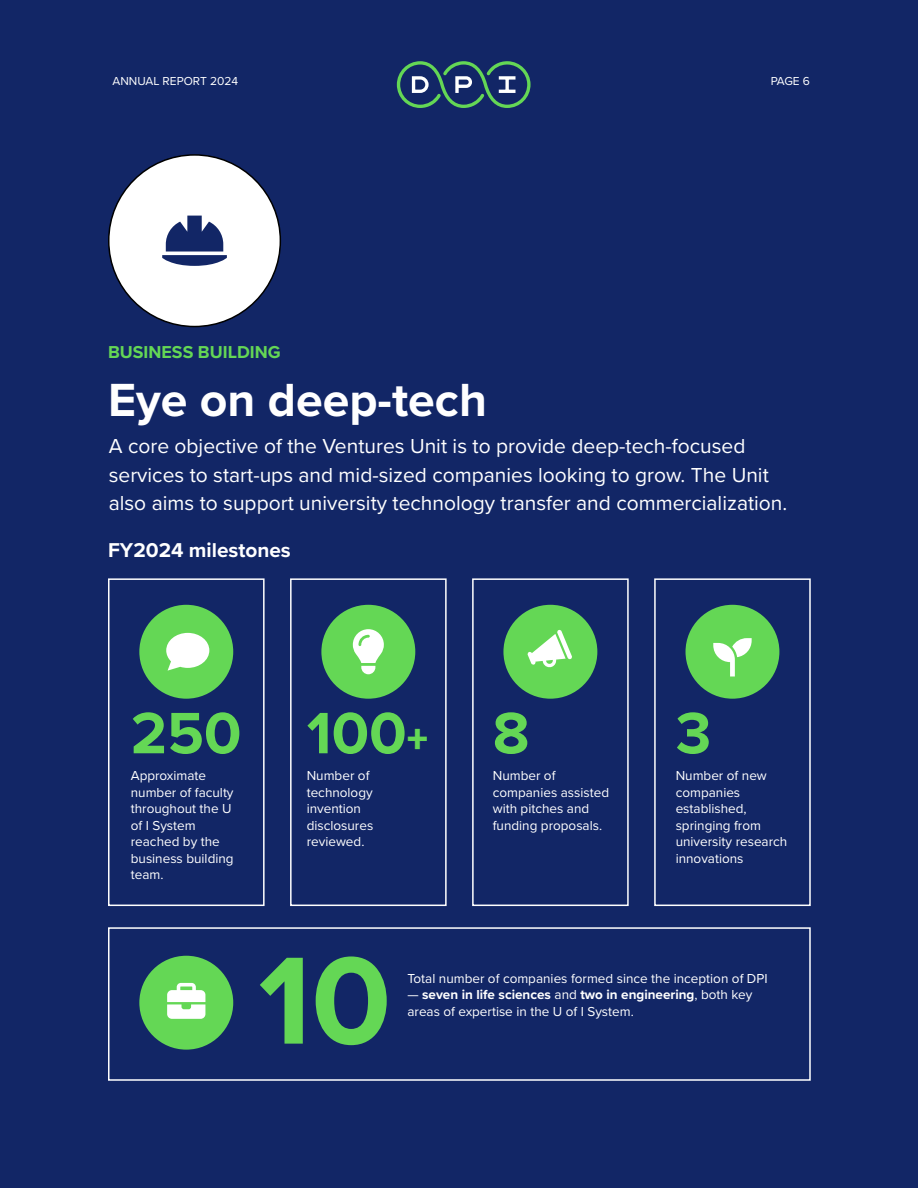
<style>
.page{position:relative;width:918px;height:1188px;background:#122666}
.page>*{position:absolute;margin:0;border:0;box-sizing:border-box;transform-origin:0 0}
.t1{font:700 128.7px "Proxima Nova";color:#64d755}
.t2{font:700 60.45px "Proxima Nova";color:#64d755}
.t3{font:700 48.15px "Proxima Nova";color:#fff}
.t4{font:21px/28.5px "Proxima Nova";color:#fff}
.t5{font:700 20.7px "Proxima Nova";color:#fff}
.t6{font:700 17.85px "Proxima Nova";color:#64d755}
.t7{font:13.5px/16.5px "Proxima Nova";color:#fff}
.t8{font:12px "Proxima Nova";color:#fff}
.s1{font-weight:900;font-size:42px}
.s2{font-weight:700}
</style>
<div class="page">
<div style="left:109px;top:155px;width:171px;height:172px;background:#fff;border-radius:50%"></div>
<svg style="left:397px;top:61px;width:134px;height:47px"></svg>
<div style="left:108px;top:927px;width:703px;height:154px;border:2px solid #fff"></div>
<div style="left:108px;top:578px;width:157px;height:328px;border:2px solid #fff"></div>
<div style="left:290px;top:578px;width:157px;height:328px;border:2px solid #fff"></div>
<div style="left:472px;top:578px;width:157px;height:328px;border:2px solid #fff"></div>
<div style="left:654px;top:578px;width:157px;height:328px;border:2px solid #fff"></div>
<div style="left:139px;top:605px;width:94px;height:94px;background:#64d755;border-radius:50%"></div>
<div style="left:139px;top:956px;width:94px;height:94px;background:#64d755;border-radius:50%"></div>
<div style="left:321px;top:605px;width:94px;height:94px;background:#64d755;border-radius:50%"></div>
<div style="left:503px;top:605px;width:94px;height:94px;background:#64d755;border-radius:50%"></div>
<div style="left:686px;top:605px;width:93px;height:94px;background:#64d755;border-radius:50%"></div>
<svg style="left:162px;top:216px;width:65px;height:50px"></svg>
<svg style="left:166px;top:633px;width:43px;height:38px"></svg>
<svg style="left:353px;top:629px;width:31px;height:45px"></svg>
<svg style="left:527px;top:630px;width:45px;height:38px"></svg>
<svg style="left:713px;top:638px;width:39px;height:38px"></svg>
<svg style="left:167px;top:983px;width:38px;height:36px"></svg>
<p class="t8" style="left:113px;top:72px;width:127px">ANNUAL REPORT 2024</p>
<p class="t8" style="left:771px;top:72px;width:41px">PAGE 6</p>
<h3 class="t6" style="left:108px;top:339px;width:174px">BUSINESS BUILDING</h3>
<h3 class="t3" style="left:108px;top:364px;width:380px">Eye on deep-tech</h3>
<h3 class="t4" style="left:109px;top:431px;width:680px">A core objective of the Ventures Unit is to provide deep-tech-focused services to start-ups and mid-sized companies looking to grow. The Unit also aims to support university technology transfer and commercialization.</h3>
<h3 class="t5" style="left:108px;top:535px;width:184px">FY2024 milestones</h3>
<h2 class="t2" style="left:131px;top:688px;width:299px">250 100<span class="s1">+</span></h2>
<p class="t7" style="left:131px;top:767px;width:104px">Approximate number of faculty throughout the U of I System reached by the business building team.</p>
<p class="t7" style="left:307px;top:767px;width:68px">Number of technology invention disclosures reviewed.</p>
<h2 class="t2" style="left:493px;top:688px;width:38px">8</h2>
<p class="t7" style="left:493px;top:767px;width:118px">Number of companies assisted with pitches and funding proposals.</p>
<h2 class="t2" style="left:676px;top:688px;width:37px">3</h2>
<p class="t7" style="left:676px;top:767px;width:113px">Number of new companies established, springing from university research innovations</p>
<h1 class="t1" style="left:258px;top:905px;width:134px">10</h1>
<p class="t7" style="left:407px;top:970px;width:362px">Total number of companies formed since the inception of DPI</p>
<p class="t7" style="left:407px;top:986px;width:346px">— <span class="s2">seven in life sciences</span> and <span class="s2">two in engineering</span>, both key areas of expertise in the U of I System.</p>
</div>
